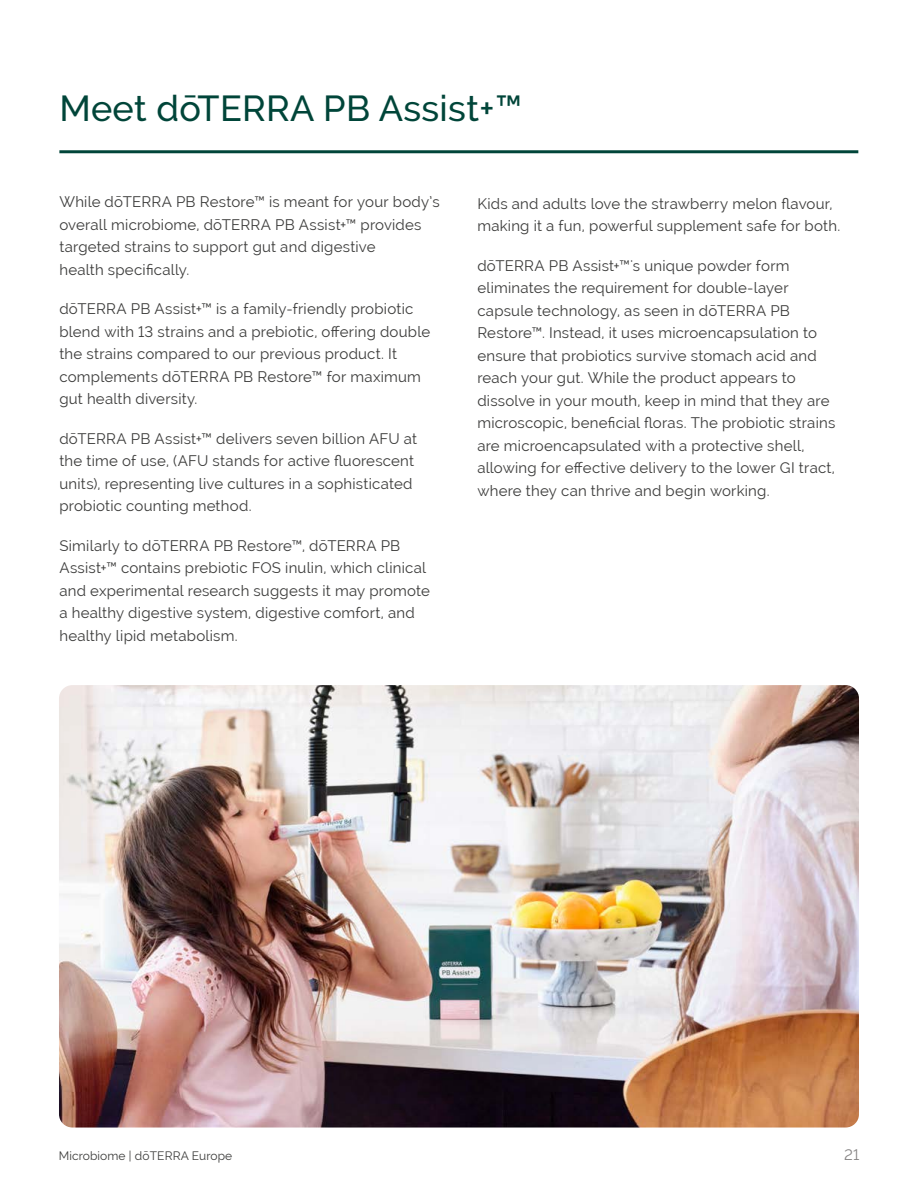
<style>
.page{position:relative;width:918px;height:1188px;background:#fff}
.page>*{position:absolute;margin:0;border:0;box-sizing:border-box;transform-origin:0 0}
.t1{font:500 36px "Raleway";letter-spacing:.01em;color:#004539}
.t2{font:15px/22.5px "Raleway";letter-spacing:.015em;color:#3c3c3b}
.t3{font:15px "Raleway";color:#878585}
.t4{font:12px "Raleway";letter-spacing:.01em;color:#3c3c3b}
</style>
<div class="page">
<hr style="left:59px;top:150px;width:799px;height:3px;background:#004539">
<img style="left:59px;top:685px;width:800px;height:443px">
<h1 class="t1" style="left:60px;top:88px;width:464px">Meet dōTERRA PB Assist+™</h1>
<p class="t2" style="left:59px;top:191px;width:382px">While dōTERRA PB Restore™ is meant for your body’s overall microbiome, dōTERRA PB Assist+™ provides targeted strains to support gut and digestive<br>health specifically.</p>
<p class="t2" style="left:59px;top:298px;width:372px">dōTERRA PB Assist+™ is a family-friendly probiotic blend with 13 strains and a prebiotic, offering double the strains compared to our previous product. It complements dōTERRA PB Restore™ for maximum gut health diversity.</p>
<p class="t2" style="left:59px;top:427px;width:359px">dōTERRA PB Assist+™ delivers seven billion AFU at the time of use, (AFU stands for active fluorescent units), representing live cultures in a sophisticated probiotic counting method.</p>
<p class="t2" style="left:59px;top:534px;width:372px">Similarly to dōTERRA PB Restore™, dōTERRA PB Assist+™ contains prebiotic FOS inulin, which clinical and experimental research suggests it may promote a healthy digestive system, digestive comfort, and healthy lipid metabolism.</p>
<p class="t2" style="left:477px;top:192px;width:364px">Kids and adults love the strawberry melon flavour, making it a fun, powerful supplement safe for both.</p>
<p class="t2" style="left:477px;top:254px;width:360px">dōTERRA PB Assist+™'s unique powder form eliminates the requirement for double-layer capsule technology, as seen in dōTERRA PB Restore™. Instead, it uses microencapsulation to ensure that probiotics survive stomach acid and reach your gut. While the product appears to dissolve in your mouth, keep in mind that they are microscopic, beneficial floras. The probiotic strains are microencapsulated with a protective shell, allowing for effective delivery to the lower GI tract, where they can thrive and begin working.</p>
<p class="t4" style="left:59px;top:1149px;width:175px">Microbiome | dōTERRA Europe</p>
<p class="t3" style="left:844px;top:1146px;width:17px">21</p>
</div>
